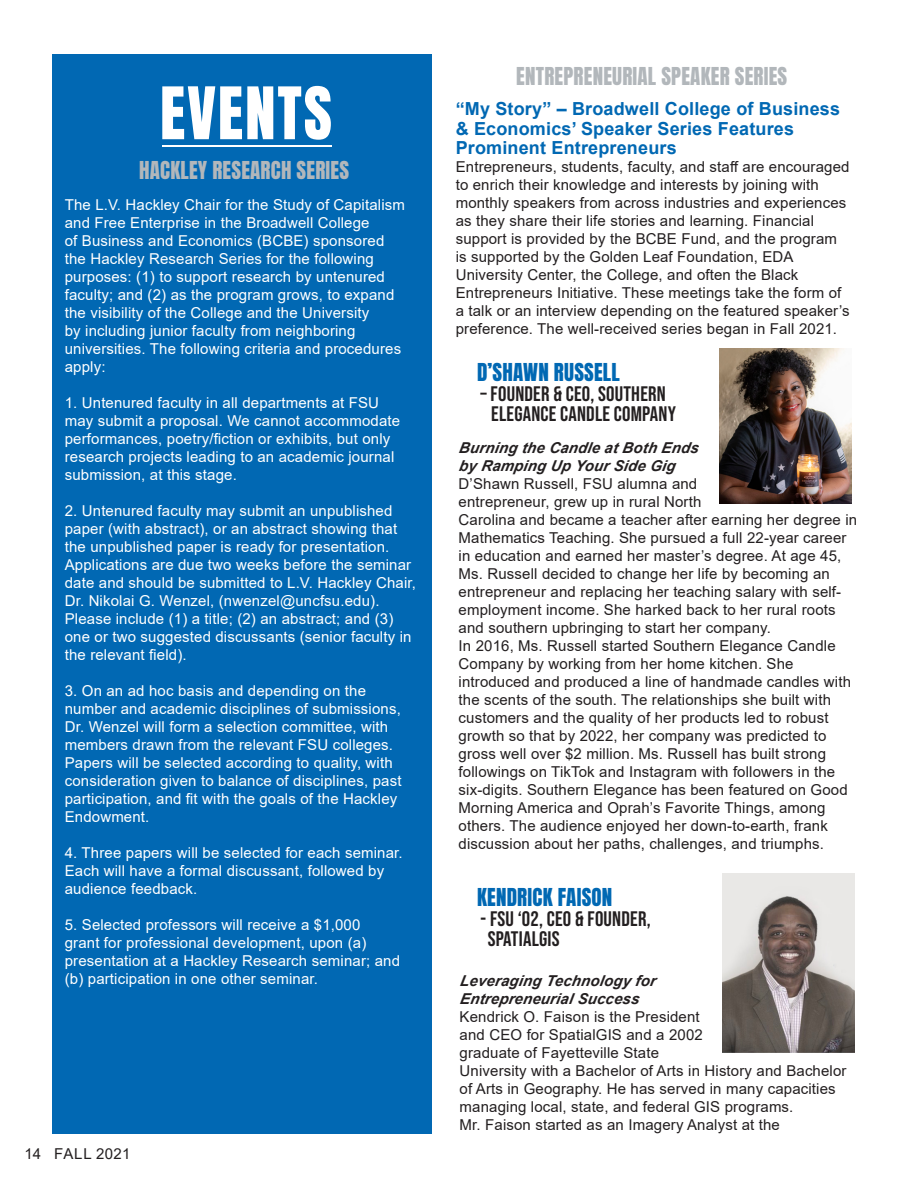
<style>
.page{position:relative;width:918px;height:1188px;background:#fff}
.page>*{position:absolute;margin:0;border:0;box-sizing:border-box;transform-origin:0 0}
.Title_cover_3{font:61.5px "Anton";letter-spacing:.03em;color:#fff}
.Title_cover_3-2{font:21px "Bebas Neue";letter-spacing:.01em;color:#231f20}
.Headline{font:21px "Anton";letter-spacing:.01em;color:#b2b7bb}
.Headline-2{font:21px "Anton";letter-spacing:.01em;color:#0168b3}
.Title_cover_3-3{font:700 18px/19.5px "Arial";letter-spacing:.01em;color:#0168b3}
.Title_cover_3-4{font:15px/18px "Arial";letter-spacing:.01em;color:#231f20}
.Title_cover_3-5{font:15px/18px "Arial";letter-spacing:.01em;color:#fff}
.Title_cover_3-6{font:italic 700 15px/18px "Arial";letter-spacing:.01em;color:#231f20}
</style>
<div class="page">
<img style="left:719px;top:348px;width:133px;height:155px">
<img style="left:722px;top:874px;width:133px;height:178px">
<div style="left:53px;top:54px;width:379px;height:1080px;background:#0168b3"></div>
<hr style="left:162px;top:146px;width:170px;height:1px;background:#fff">
<p class="Title_cover_3" style="left:160px;top:82px;width:174px">EVENTS</p>
<p class="Headline" style="left:139px;top:159px;width:212px">HACKLEY RESEARCH SERIES</p>
<p class="Title_cover_3-5" style="left:65px;top:195px;width:342px">The L.V. Hackley Chair for the Study of Capitalism and Free Enterprise in the Broadwell College<br>of Business and Economics (BCBE) sponsored the Hackley Research Series for the following purposes: (1) to support research by untenured faculty; and (2) as the program grows, to expand the visibility of the College and the University<br>by including junior faculty from neighboring universities. The following criteria and procedures apply:</p>
<p class="Title_cover_3-5" style="left:65px;top:393px;width:337px">1. Untenured faculty in all departments at FSU may submit a proposal. We cannot accommodate performances, poetry/fiction or exhibits, but only research projects leading to an academic journal submission, at this stage.</p>
<p class="Title_cover_3-5" style="left:65px;top:501px;width:353px">2. Untenured faculty may submit an unpublished paper (with abstract), or an abstract showing that the unpublished paper is ready for presentation.<br>Applications are due two weeks before the seminar date and should be submitted to L.V. Hackley Chair, Dr. Nikolai G. Wenzel, (nwenzel@uncfsu.edu).<br>Please include (1) a title; (2) an abstract; and (3) one or two suggested discussants (senior faculty in the relevant field).</p>
<p class="Title_cover_3-5" style="left:65px;top:681px;width:338px">3. On an ad hoc basis and depending on the number and academic disciplines of submissions, Dr. Wenzel will form a selection committee, with members drawn from the relevant FSU colleges.<br>Papers will be selected according to quality, with consideration given to balance of disciplines, past participation, and fit with the goals of the Hackley Endowment.</p>
<p class="Title_cover_3-5" style="left:65px;top:843px;width:340px">4. Three papers will be selected for each seminar.<br>Each will have a formal discussant, followed by audience feedback.</p>
<p class="Title_cover_3-5" style="left:65px;top:915px;width:337px">5. Selected professors will receive a $1,000<br>grant for professional development, upon (a) presentation at a Hackley Research seminar; and (b) participation in one other seminar.</p>
<p class="Title_cover_3-4" style="left:24px;top:1145px;width:108px">14 FALL 2021</p>
<p class="Headline" style="left:516px;top:66px;width:273px">ENTREPRENEURIAL SPEAKER SERIES</p>
<p class="Title_cover_3-3" style="left:456px;top:99px;width:386px">“My Story” – Broadwell College of Business &amp; Economics’ Speaker Series Features<br>Prominent Entrepreneurs</p>
<p class="Title_cover_3-4" style="left:456px;top:158px;width:396px">Entrepreneurs, students, faculty, and staff are encouraged to enrich their knowledge and interests by joining with monthly speakers from across industries and experiences as they share their life stories and learning. Financial support is provided by the BCBE Fund, and the program is supported by the Golden Leaf Foundation, EDA University Center, the College, and often the Black Entrepreneurs Initiative. These meetings take the form of a talk or an interview depending on the featured speaker’s preference. The well-received series began in Fall 2021.</p>
<p class="Headline-2" style="left:477px;top:361px;width:144px">D’SHAWN RUSSELL</p>
<p class="Title_cover_3-2" style="left:481px;top:382px;width:187px">– FOUNDER &amp; CEO, SOUTHERN</p>
<p class="Title_cover_3-2" style="left:491px;top:402px;width:186px">ELEGANCE CANDLE COMPANY</p>
<p class="Title_cover_3-6" style="left:459px;top:439px;width:245px">Burning the Candle at Both Ends by Ramping Up Your Side Gig</p>
<p class="Title_cover_3-4" style="left:459px;top:474px;width:240px">D’Shawn Russell, FSU alumna and</p>
<p class="Title_cover_3-4" style="left:459px;top:492px;width:400px">entrepreneur, grew up in rural North<br>Carolina and became a teacher after earning her degree in Mathematics Teaching. She pursued a full 22-year career in education and earned her master’s degree. At age 45, Ms. Russell decided to change her life by becoming an entrepreneur and replacing her teaching salary with self&shy;employment income. She harked back to her rural roots and southern upbringing to start her company.</p>
<p class="Title_cover_3-4" style="left:459px;top:636px;width:394px">In 2016, Ms. Russell started Southern Elegance Candle Company by working from her home kitchen. She introduced and produced a line of handmade candles with the scents of the south. The relationships she built with customers and the quality of her products led to robust growth so that by 2022, her company was predicted to gross well over $2 million. Ms. Russell has built strong followings on TikTok and Instagram with followers in the six-digits. Southern Elegance has been featured on Good Morning America and Oprah’s Favorite Things, among others. The audience enjoyed her down-to-earth, frank discussion about her paths, challenges, and triumphs.</p>
<p class="Headline-2" style="left:477px;top:886px;width:137px">KENDRICK FAISON</p>
<p class="Title_cover_3-2" style="left:481px;top:907px;width:172px">- FSU ‘02, CEO &amp; FOUNDER,</p>
<p class="Title_cover_3-2" style="left:488px;top:927px;width:73px">SPATIALGIS</p>
<p class="Title_cover_3-6" style="left:460px;top:972px;width:197px">Leveraging Technology for</p>
<p class="Title_cover_3-6" style="left:460px;top:990px;width:184px">Entrepreneurial Success</p>
<p class="Title_cover_3-4" style="left:460px;top:1008px;width:245px">Kendrick O. Faison is the President and CEO for SpatialGIS and a 2002</p>
<p class="Title_cover_3-4" style="left:460px;top:1044px;width:389px">graduate of Fayetteville State<br>University with a Bachelor of Arts in History and Bachelor of Arts in Geography. He has served in many capacities managing local, state, and federal GIS programs.</p>
<p class="Title_cover_3-4" style="left:460px;top:1116px;width:322px">Mr. Faison started as an Imagery Analyst at the</p>
</div>
